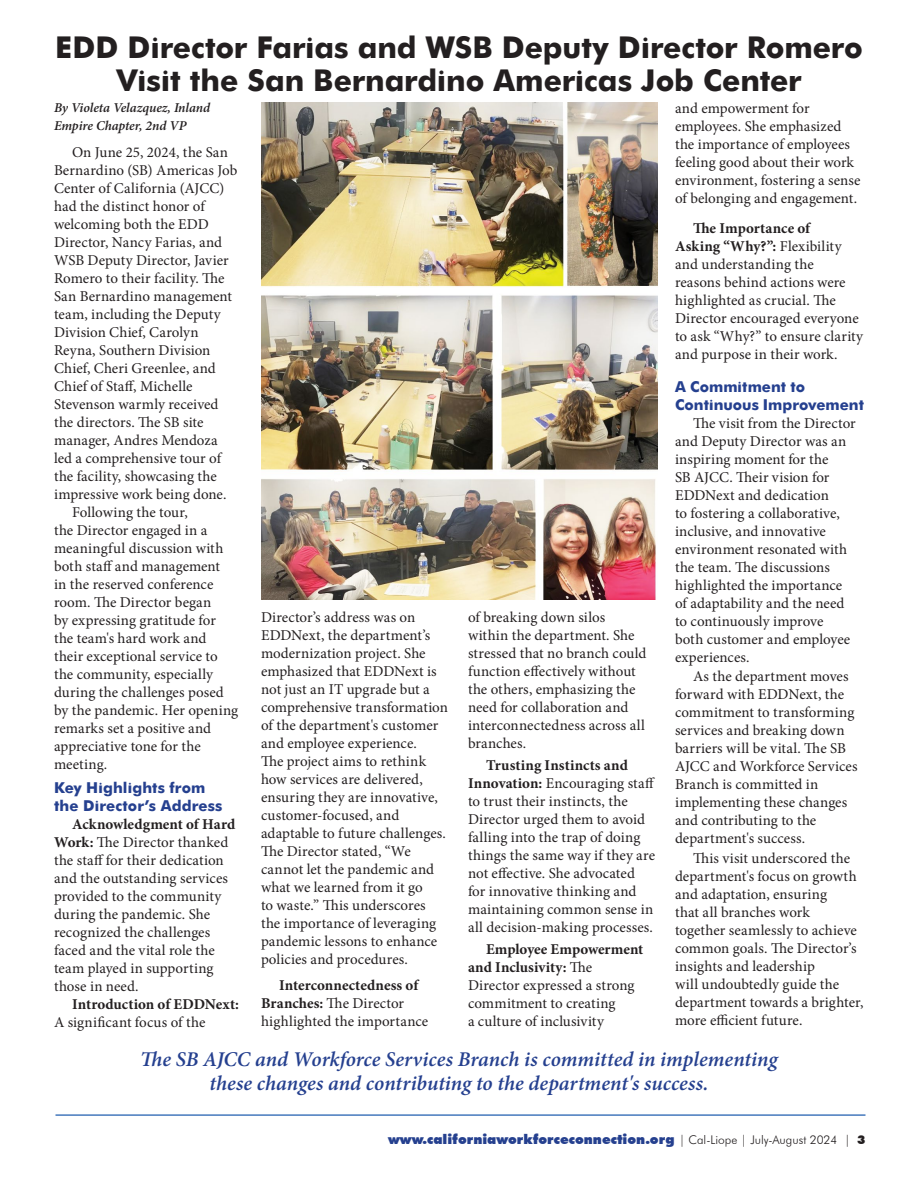
<style>
.page{position:relative;width:918px;height:1188px;background:#fff}
.page>*{position:absolute;margin:0;border:0;box-sizing:border-box;transform-origin:0 0}
.t1{font:700 30px/33px "Futura";letter-spacing:-.005em;color:#231f20;text-align:center}
.t2{font:italic 600 21px/24px "Minion Pro";color:#25408f;text-align:center}
.t3{font:15px/18px "Minion Pro";letter-spacing:.005em;color:#231f20}
.t4{font:700 15px/18px "Futura";color:#25408f}
.t5{font:700 15px "Minion Pro";color:#231f20}
.t6{font:900 13.5px "Futura BT";color:#25408f}
.t7{font:italic 600 13.5px/18px "Minion Pro";letter-spacing:-.005em;color:#231f20}
.s1{font-weight:700}
.s2{font-weight:300;font-size:12px;color:#231f20}
.s3{font-size:12px;color:#231f20}
</style>
<div class="page">
<hr style="left:56px;top:1114px;width:810px;height:2px;background:#4579bd">
<img style="left:261px;top:102px;width:396px;height:498px">
<h1 class="t1" style="left:55px;top:28px;width:809px">EDD Director Farias and WSB Deputy Director Romero<br>Visit the San Bernardino Americas Job Center</h1>
<p class="t7" style="left:54px;top:98px;width:158px">By Violeta Velazquez, Inland<br>Empire Chapter, 2nd VP</p>
<p class="t3" style="left:72px;top:143px;width:158px">On June 25, 2024, the San</p>
<p class="t3" style="left:54px;top:161px;width:185px">Bernardino (SB) Americas Job</p>
<p class="t3" style="left:54px;top:179px;width:172px">Center of California (AJCC)</p>
<p class="t3" style="left:54px;top:197px;width:152px">had the distinct honor of</p>
<p class="t3" style="left:54px;top:215px;width:156px">welcoming both the EDD</p>
<p class="t3" style="left:54px;top:233px;width:170px">Director, Nancy Farias, and</p>
<p class="t3" style="left:54px;top:251px;width:176px">WSB Deputy Director, Javier</p>
<p class="t3" style="left:54px;top:269px;width:172px">Romero to their facility. The</p>
<p class="t3" style="left:54px;top:287px;width:180px">San Bernardino management</p>
<p class="t3" style="left:54px;top:305px;width:168px">team, including the Deputy</p>
<p class="t3" style="left:54px;top:323px;width:146px">Division Chief, Carolyn</p>
<p class="t3" style="left:54px;top:341px;width:158px">Reyna, Southern Division</p>
<p class="t3" style="left:54px;top:359px;width:163px">Chief, Cheri Greenlee, and</p>
<p class="t3" style="left:54px;top:377px;width:140px">Chief of Staff, Michelle</p>
<p class="t3" style="left:54px;top:395px;width:166px">Stevenson warmly received</p>
<p class="t3" style="left:54px;top:413px;width:151px">the directors. The SB site</p>
<p class="t3" style="left:54px;top:431px;width:165px">manager, Andres Mendoza</p>
<p class="t3" style="left:54px;top:449px;width:169px">led a comprehensive tour of</p>
<p class="t3" style="left:54px;top:467px;width:164px">the facility, showcasing the</p>
<p class="t3" style="left:54px;top:485px;width:174px">impressive work being done.</p>
<p class="t3" style="left:72px;top:503px;width:117px">Following the tour,</p>
<p class="t3" style="left:54px;top:521px;width:155px">the Director engaged in a</p>
<p class="t3" style="left:54px;top:539px;width:171px">meaningful discussion with</p>
<p class="t3" style="left:54px;top:557px;width:168px">both staff and management</p>
<p class="t3" style="left:54px;top:575px;width:161px">in the reserved conference</p>
<p class="t3" style="left:54px;top:593px;width:159px">room. The Director began</p>
<p class="t3" style="left:54px;top:611px;width:163px">by expressing gratitude for</p>
<p class="t3" style="left:54px;top:629px;width:154px">the team's hard work and</p>
<p class="t3" style="left:54px;top:647px;width:165px">their exceptional service to</p>
<p class="t3" style="left:54px;top:665px;width:161px">the community, especially</p>
<p class="t3" style="left:54px;top:683px;width:171px">during the challenges posed</p>
<p class="t3" style="left:54px;top:701px;width:186px">by the pandemic. Her opening</p>
<p class="t3" style="left:54px;top:719px;width:159px">remarks set a positive and</p>
<p class="t3" style="left:54px;top:737px;width:148px">appreciative tone for the</p>
<p class="t3" style="left:54px;top:755px;width:55px">meeting.</p>
<p class="t4" style="left:54px;top:777px;width:170px">Key Highlights from the Director’s Address</p>
<p class="t3" style="left:54px;top:815px;width:183px;text-indent:18px"><span class="s1">Acknowledgment of Hard<br>Work:</span> The Director thanked the staff for their dedication and the outstanding services provided to the community during the pandemic. She recognized the challenges faced and the vital role the team played in supporting those in need.</p>
<p class="t5" style="left:72px;top:993px;width:169px">Introduction of EDDNext:</p>
<p class="t3" style="left:54px;top:1013px;width:153px">A significant focus of the</p>
<p class="t3" style="left:675px;top:99px;width:187px">and empowerment for employees. She emphasized the importance of employees feeling good about their work environment, fostering a sense of belonging and engagement.</p>
<p class="t3" style="left:675px;top:219px;width:190px;text-indent:18px"><span class="s1">The Importance of<br>Asking “Why?”:</span> Flexibility and understanding the reasons behind actions were highlighted as crucial. The<br>Director encouraged everyone to ask “Why?” to ensure clarity and purpose in their work.</p>
<p class="t4" style="left:675px;top:377px;width:191px">A Commitment to<br>Continuous Improvement</p>
<p class="t3" style="left:675px;top:414px;width:182px;text-indent:18px">The visit from the Director and Deputy Director was an inspiring moment for the<br>SB AJCC. Their vision for<br>EDDNext and dedication<br>to fostering a collaborative, inclusive, and innovative environment resonated with the team. The discussions highlighted the importance of adaptability and the need to continuously improve<br>both customer and employee experiences.</p>
<p class="t3" style="left:675px;top:668px;width:184px;text-indent:18px">As the department moves forward with EDDNext, the commitment to transforming services and breaking down barriers will be vital. The SB<br>AJCC and Workforce Services<br>Branch is committed in implementing these changes and contributing to the department's success.</p>
<p class="t3" style="left:675px;top:849px;width:190px;text-indent:18px">This visit underscored the department's focus on growth and adaptation, ensuring<br>that all branches work together seamlessly to achieve common goals. The Director’s insights and leadership<br>will undoubtedly guide the department towards a brighter, more efficient future.</p>
<h2 class="t2" style="left:140px;top:1047px;width:639px">The SB AJCC and Workforce Services Branch is committed in implementing these changes and contributing to the department's success.</h2>
<p class="t3" style="left:261px;top:609px;width:189px">Director’s address was on<br>EDDNext, the department’s modernization project. She emphasized that EDDNext is not just an IT upgrade but a comprehensive transformation of the department's customer and employee experience.<br>The project aims to rethink how services are delivered, ensuring they are innovative, customer-focused, and adaptable to future challenges.<br>The Director stated, “We cannot let the pandemic and what we learned from it go<br>to waste.” This underscores the importance of leveraging pandemic lessons to enhance policies and procedures.</p>
<p class="t3" style="left:261px;top:976px;width:169px;text-indent:18px"><span class="s1">Interconnectedness of<br>Branches:</span> The Director highlighted the importance</p>
<p class="t3" style="left:468px;top:609px;width:180px">of breaking down silos within the department. She stressed that no branch could function effectively without the others, emphasizing the need for collaboration and interconnectedness across all branches.</p>
<p class="t3" style="left:468px;top:757px;width:189px;text-indent:18px"><span class="s1">Trusting Instincts and<br>Innovation:</span> Encouraging staff to trust their instincts, the<br>Director urged them to avoid falling into the trap of doing things the same way if they are not effective. She advocated for innovative thinking and maintaining common sense in all decision-making processes.</p>
<p class="t3" style="left:468px;top:941px;width:177px;text-indent:18px"><span class="s1">Employee Empowerment and Inclusivity:</span> The<br>Director expressed a strong commitment to creating<br>a culture of inclusivity</p>
<p class="t6" style="left:388px;top:1131px;width:479px">www.californiaworkforceconnection.org <span class="s2">| Cal-Liope | July-August 2024 |</span> <span class="s3">3</span></p>
</div>
